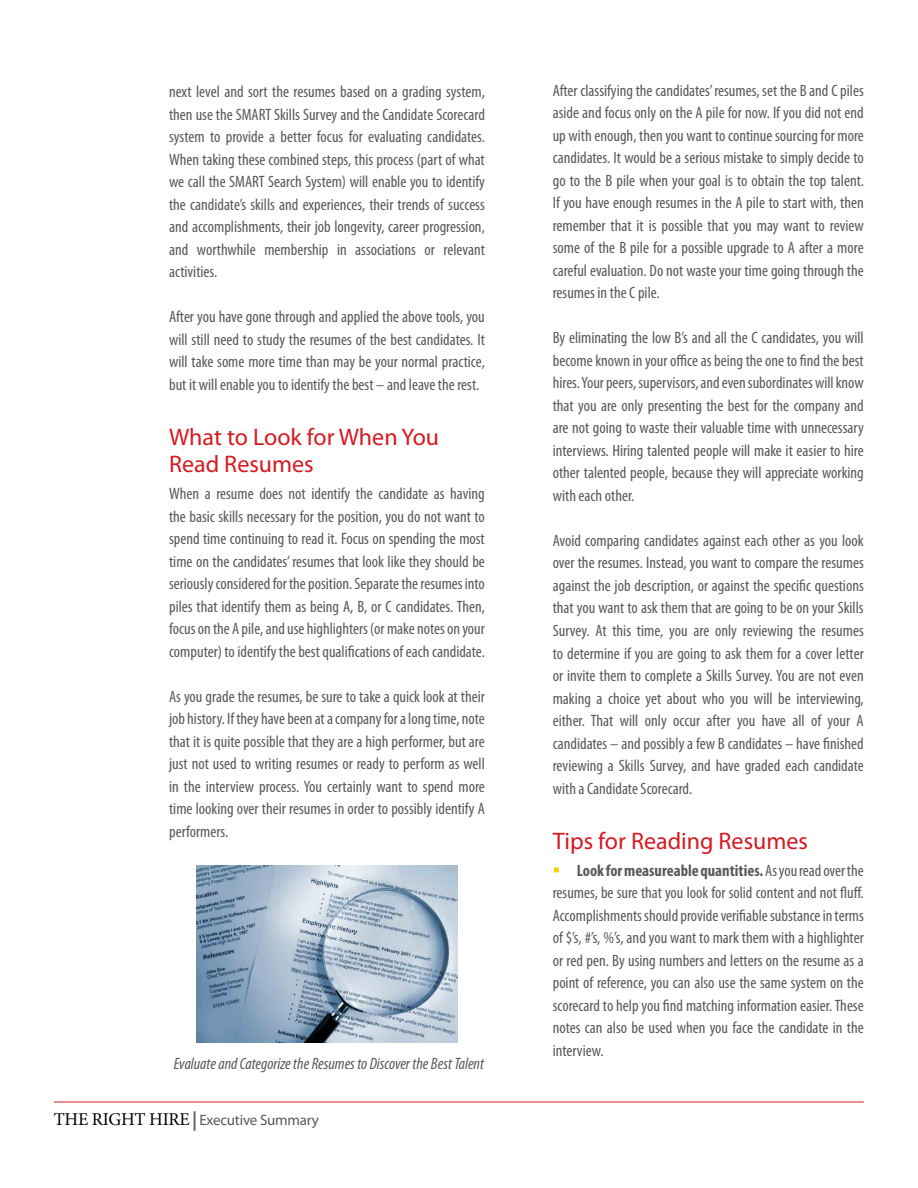
<style>
.page{position:relative;width:918px;height:1188px;background:#fff}
.page>*{position:absolute;margin:0;border:0;box-sizing:border-box;transform-origin:0 0}
.t1{font:24px/27px "Myriad Pro";color:#d71920}
.t2{font:condensed 16.5px/22.5px "Myriad Pro";color:#58595b;text-align:justify}
.t3{font:italic condensed 16.5px "Myriad Pro";color:#58595b}
.t4{font:15px "Myriad Pro";letter-spacing:-.015em;color:#58595b}
.s1{font-family:"Minion Pro";font-size:18px;color:#000}
.s2{font-weight:600;font-size:19.5px}
.s3{color:#ffcb05}
.s4{font-weight:700}
</style>
<div class="page">
<img style="left:196px;top:865px;width:262px;height:178px">
<hr style="left:54px;top:1102px;width:810px;height:1px;background:#d71920">
<p class="t2" style="left:169px;top:81px;width:317px">next level and sort the resumes based on a grading system, then use the SMART Skills Survey and the Candidate Scorecard system to provide a better focus for evaluating candidates.<br>When taking these combined steps, this process (part of what we call the SMART Search System) will enable you to identify the candidate’s skills and experiences, their trends of success and accomplishments, their job longevity, career progression, and worthwhile membership in associations or relevant activities.</p>
<p class="t2" style="left:169px;top:306px;width:317px">After you have gone through and applied the above tools, you will still need to study the resumes of the best candidates. It will take some more time than may be your normal practice, but it will enable you to identify the best – and leave the rest.</p>
<h1 class="t1" style="left:169px;top:423px;width:272px">What to Look for When You<br>Read Resumes</h1>
<p class="t2" style="left:169px;top:483px;width:317px">When a resume does not identify the candidate as having the basic skills necessary for the position, you do not want to spend time continuing to read it. Focus on spending the most time on the candidates’ resumes that look like they should be seriously considered for the position. Separate the resumes into piles that identify them as being A, B, or C candidates. Then, focus on the A pile, and use highlighters (or make notes on your computer) to identify the best qualifications of each candidate.</p>
<p class="t2" style="left:169px;top:685px;width:317px">As you grade the resumes, be sure to take a quick look at their job history. If they have been at a company for a long time, note that it is quite possible that they are a high performer, but are just not used to writing resumes or ready to perform as well in the interview process. You certainly want to spend more time looking over their resumes in order to possibly identify A performers.</p>
<p class="t3" style="left:174px;top:1053px;width:312px">Evaluate and Categorize the Resumes to Discover the Best Talent</p>
<p class="t4" style="left:54px;top:1111px;width:267px"><span class="s1">THE RIGHT HIRE</span><span class="s2">|</span> Executive Summary</p>
<p class="t2" style="left:553px;top:79px;width:313px">After classifying the candidates’ resumes, set the B and C piles aside and focus only on the A pile for now. If you did not end up with enough, then you want to continue sourcing for more candidates. It would be a serious mistake to simply decide to go to the B pile when your goal is to obtain the top talent.<br>If you have enough resumes in the A pile to start with, then remember that it is possible that you may want to review some of the B pile for a possible upgrade to A after a more careful evaluation. Do not waste your time going through the resumes in the C pile.</p>
<p class="t2" style="left:553px;top:327px;width:313px">By eliminating the low B’s and all the C candidates, you will become known in your office as being the one to find the best hires. Your peers, supervisors, and even subordinates will know that you are only presenting the best for the company and are not going to waste their valuable time with unnecessary interviews. Hiring talented people will make it easier to hire other talented people, because they will appreciate working with each other.</p>
<p class="t2" style="left:553px;top:529px;width:313px">Avoid comparing candidates against each other as you look over the resumes. Instead, you want to compare the resumes against the job description, or against the specific questions that you want to ask them that are going to be on your Skills Survey. At this time, you are only reviewing the resumes to determine if you are going to ask them for a cover letter or invite them to complete a Skills Survey. You are not even making a choice yet about who you will be interviewing, either. That will only occur after you have all of your A candidates – and possibly a few B candidates – have finished reviewing a Skills Survey, and have graded each candidate with a Candidate Scorecard.</p>
<h1 class="t1" style="left:553px;top:827px;width:257px">Tips for Reading Resumes</h1>
<p class="t2" style="left:553px;top:859px;width:313px"><span class="s3">▪</span> <span class="s4">Look for measureable quantities.</span> As you read over the resumes, be sure that you look for solid content and not fluff.<br>Accomplishments should provide verifiable substance in terms of $’s, #’s, %’s, and you want to mark them with a highlighter or red pen. By using numbers and letters on the resume as a point of reference, you can also use the same system on the scorecard to help you find matching information easier. These notes can also be used when you face the candidate in the interview.</p>
</div>
